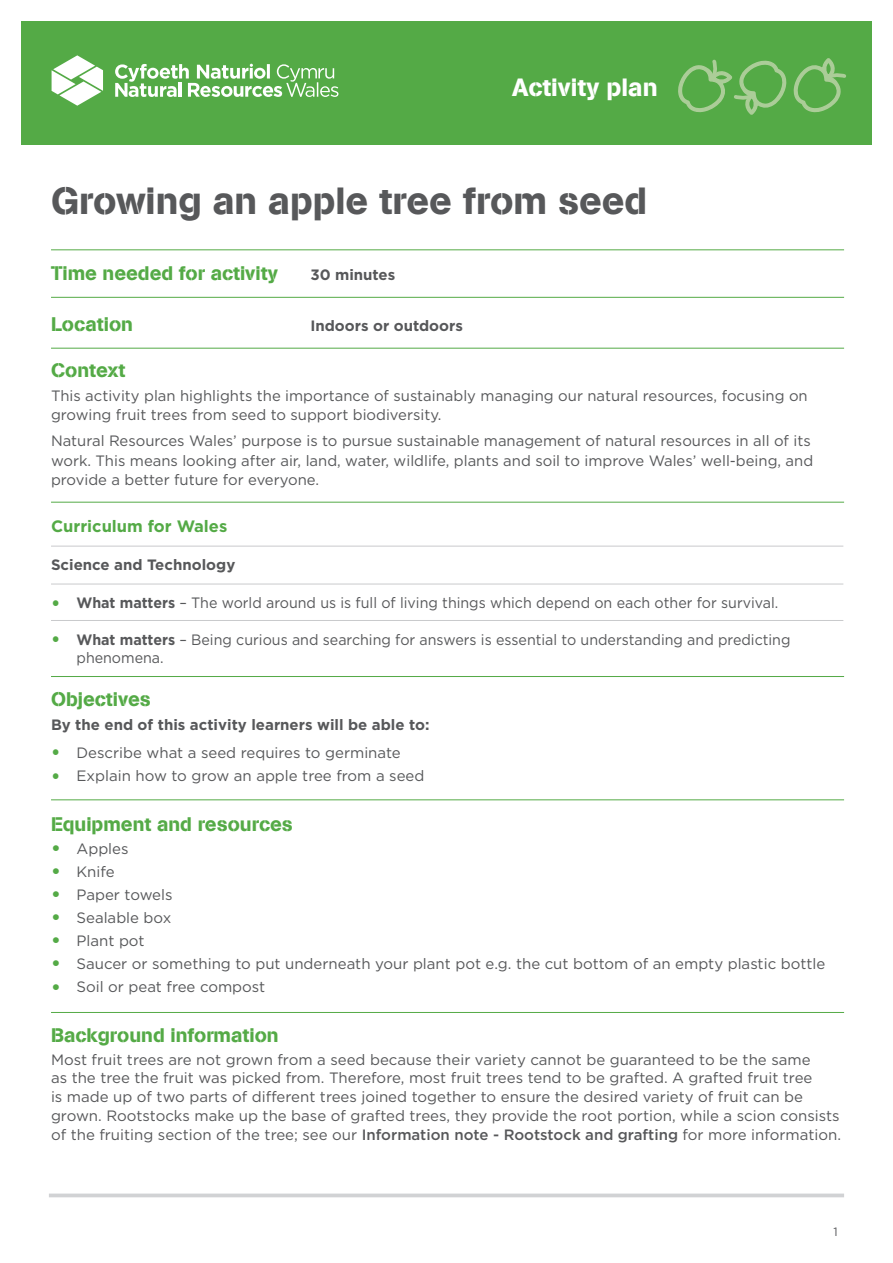
<style>
.page{position:relative;width:893px;height:1263px;background:#fff}
.page>*{position:absolute;margin:0;border:0;box-sizing:border-box;transform-origin:0 0}
.t1{font:37.5px "AG Book Stencil";color:#57585a}
.t2{font:24.75px "AG Book Stencil";color:#fff}
.t3{font:19.5px "AG Book Stencil";color:#54aa46}
.t4{font:700 16.5px "Gotham";color:#54aa46}
.t5{font:15px/18.8px "Gotham";color:#57585a}
.t6{font:15px/18px "Gotham";color:#57585a;scale:.95 1}
.t7{font:700 15px "Gotham";color:#57585a}
.t8{font:12px "Gotham";color:#57585a}
.s1{font-weight:700;font-size:19.5px;color:#54aa46}
.s2{font-weight:700}
.s3{font-weight:500}
</style>
<div class="page">
<svg style="left:49px;top:1193px;width:795px;height:4px;background:#d7d8da"></svg>
<hr style="left:51px;top:297px;width:793px;height:1px;background:#54aa46">
<hr style="left:51px;top:348px;width:793px;height:1px;background:#54aa46">
<hr style="left:51px;top:249px;width:793px;height:1px;background:#54aa46">
<div style="left:21px;top:21px;width:851px;height:124px;background:#54aa46"></div>
<svg style="left:52px;top:55px;width:51px;height:51px"></svg>
<svg style="left:115px;top:64px;width:223px;height:33px"></svg>
<hr style="left:51px;top:546px;width:792px;height:1px;background:#c9cacc">
<hr style="left:51px;top:584px;width:792px;height:1px;background:#c9cacc">
<hr style="left:51px;top:620px;width:792px;height:1px;background:#c9cacc">
<hr style="left:51px;top:502px;width:793px;height:1px;background:#54aa46">
<hr style="left:51px;top:799px;width:793px;height:1px;background:#54aa46">
<hr style="left:51px;top:676px;width:793px;height:1px;background:#54aa46">
<svg style="left:678px;top:58px;width:168px;height:57px"></svg>
<hr style="left:51px;top:1012px;width:793px;height:1px;background:#54aa46">
<h2 class="t2" style="left:512px;top:73px;width:147px">Activity plan</h2>
<h1 class="t1" style="left:51px;top:178px;width:598px">Growing an apple tree from seed</h1>
<h3 class="t3" style="left:51px;top:261px;width:228px">Time needed for activity</h3>
<p class="t7" style="left:310px;top:264px;width:86px">30 minutes</p>
<h3 class="t3" style="left:51px;top:312px;width:84px">Location</h3>
<p class="t7" style="left:310px;top:316px;width:154px">Indoors or outdoors</p>
<h3 class="t3" style="left:51px;top:359px;width:76px">Context</h3>
<p class="t5" style="left:51px;top:386px;width:758px;line-height:19.5px">This activity plan highlights the importance of sustainably managing our natural resources, focusing on growing fruit trees from seed to support biodiversity.</p>
<p class="t5" style="left:51px;top:431px;width:764px;line-height:19.5px">Natural Resources Wales’ purpose is to pursue sustainable management of natural resources in all of its work. This means looking after air, land, water, wildlife, plants and soil to improve Wales’ well-being, and provide a better future for everyone.</p>
<p class="t4" style="left:51px;top:515px;width:178px">Curriculum for Wales</p>
<p class="t7" style="left:51px;top:554px;width:186px">Science and Technology</p>
<p class="t6" style="left:51px;top:593px;width:767px"><span class="s1">•</span> <span class="s2">What matters</span> – The world around us is full of living things which depend on each other for survival.</p>
<p class="t6" style="left:77px;top:630px;width:753px;text-indent:-26px"><span class="s1">•</span> <span class="s2">What matters</span> – Being curious and searching for answers is essential to understanding and predicting phenomena.</p>
<h3 class="t3" style="left:51px;top:687px;width:101px">Objectives</h3>
<p class="t7" style="left:51px;top:714px;width:380px">By the end of this activity learners will be able to:</p>
<p class="t5" style="left:51px;top:743px;width:351px"><span class="s1">•</span> Describe what a seed requires to germinate</p>
<p class="t5" style="left:51px;top:766px;width:375px"><span class="s1">•</span> Explain how to grow an apple tree from a seed</p>
<h3 class="t3" style="left:51px;top:812px;width:243px">Equipment and resources</h3>
<p class="t5" style="left:51px;top:839px;width:79px"><span class="s1">•</span> Apples</p>
<p class="t5" style="left:51px;top:862px;width:65px"><span class="s1">•</span> Knife</p>
<p class="t5" style="left:51px;top:885px;width:123px"><span class="s1">•</span> Paper towels</p>
<p class="t5" style="left:51px;top:908px;width:122px"><span class="s1">•</span> Sealable box</p>
<p class="t5" style="left:51px;top:931px;width:95px"><span class="s1">•</span> Plant pot</p>
<p class="t5" style="left:51px;top:954px;width:776px"><span class="s1">•</span> Saucer or something to put underneath your plant pot e.g. the cut bottom of an empty plastic bottle</p>
<p class="t5" style="left:51px;top:977px;width:216px"><span class="s1">•</span> Soil or peat free compost</p>
<h3 class="t3" style="left:51px;top:1023px;width:229px">Background information</h3>
<p class="t5" style="left:51px;top:1050px;width:791px">Most fruit trees are not grown from a seed because their variety cannot be guaranteed to be the same<br>as the tree the fruit was picked from. Therefore, most fruit trees tend to be grafted. A grafted fruit tree<br>is made up of two parts of different trees joined together to ensure the desired variety of fruit can be grown. Rootstocks make up the base of grafted trees, they provide the root portion, while a scion consists of the fruiting section of the tree; see our <span class="s3">Information note - Rootstock and grafting</span> for more information.</p>
<p class="t8" style="left:833px;top:1224px;width:6px">1</p>
</div>
